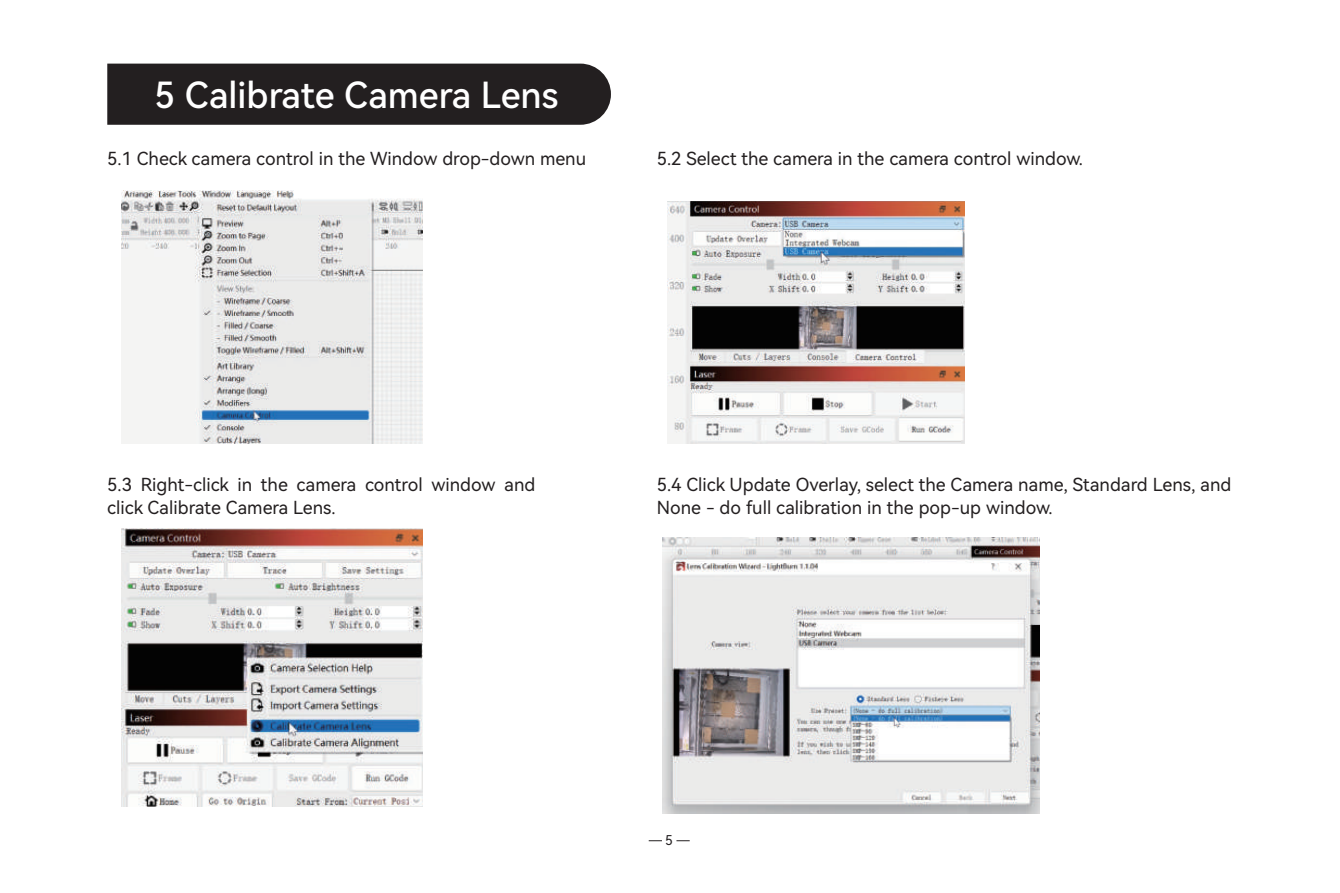
<style>
.page{position:relative;width:1340px;height:893px;background:#fff}
.page>*{position:absolute;margin:0;border:0;box-sizing:border-box;transform-origin:0 0}
.t1{font:36px "Harmony OS Sans SC Medium";color:#fff}
.t2{font:18px/22.5px "Harmony OS Sans SC";color:#231f20}
.t3{font:13.5px "Harmony OS Sans SC";color:#231f20}
</style>
<div class="page">
<div style="left:107px;top:64px;width:504px;height:61px;background:#231f20"></div>
<img style="left:122px;top:191px;width:300px;height:253px">
<img style="left:668px;top:201px;width:296px;height:243px">
<img style="left:122px;top:529px;width:300px;height:278px">
<img style="left:662px;top:538px;width:377px;height:275px">
<svg style="left:648px;top:840px;width:14px;height:1px"></svg>
<svg style="left:676px;top:840px;width:13px;height:1px"></svg>
<h1 class="t1" style="left:154px;top:70px;width:405px">5 Calibrate Camera Lens</h1>
<p class="t2" style="left:107px;top:147px;width:480px">5.1 Check camera control in the Window drop-down menu</p>
<p class="t2" style="left:657px;top:147px;width:428px">5.2 Select the camera in the camera control window.</p>
<p class="t2" style="left:107px;top:473px;width:430px">5.3 Right-click in the camera control window and click Calibrate Camera Lens.</p>
<p class="t2" style="left:657px;top:473px;width:576px">5.4 Click Update Overlay, select the Camera name, Standard Lens, and<br>None - do full calibration in the pop-up window.</p>
<p class="t3" style="left:665px;top:830px;width:9px">5</p>
</div>
